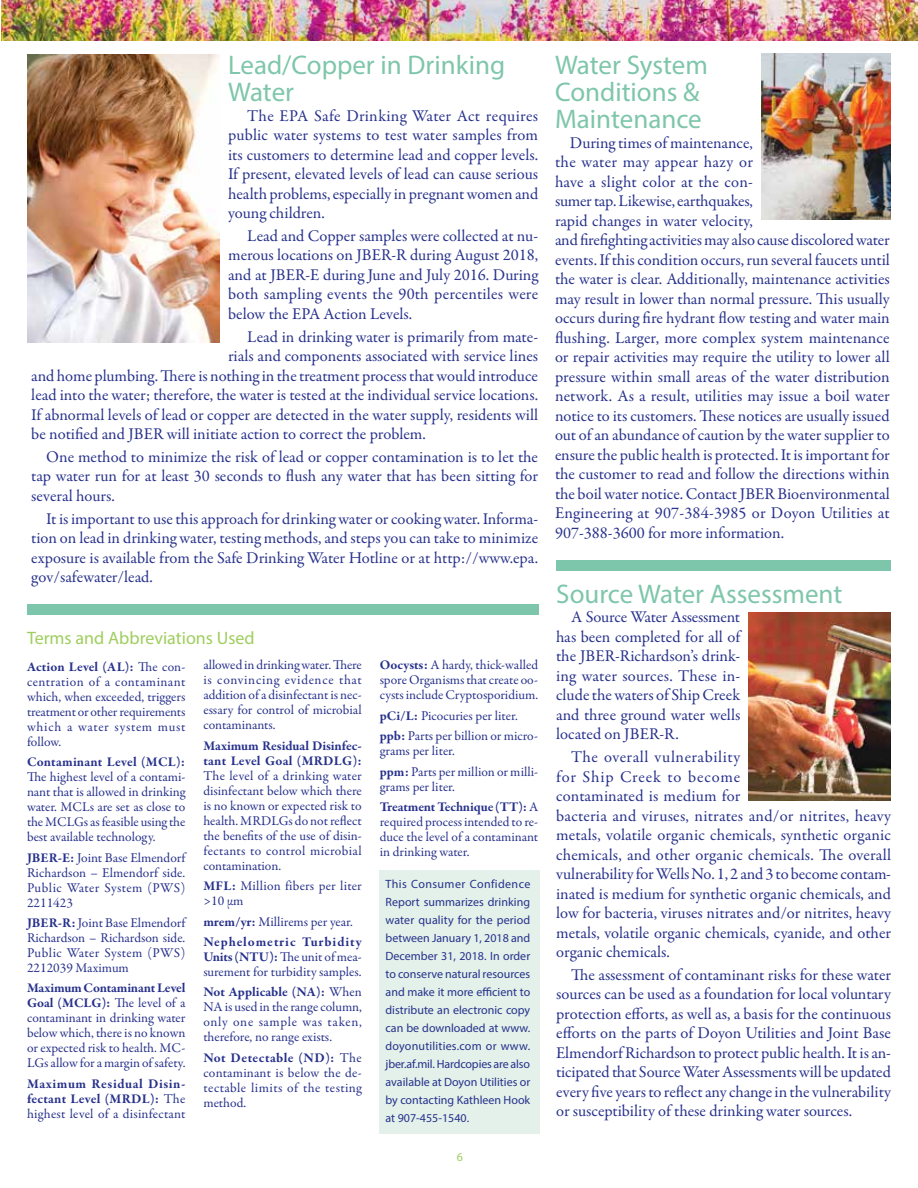
<style>
.page{position:relative;width:918px;height:1188px;background:#fff}
.page>*{position:absolute;margin:0;border:0;box-sizing:border-box;transform-origin:0 0}
.t1{font:27px/27px "Myriad Pro";color:#7ec6ab}
.t2{font:18px "Myriad Pro";color:#9fce5e}
.t3{font:16.5px/19.5px "Garamond Premr Pro";color:#27318b;text-align:justify}
.t4{font:13.5px/15px "Garamond Premr Pro";color:#27318b;text-align:justify}
.t5{font:700 13.5px/15px "Garamond Premr Pro";letter-spacing:.015em;color:#27318b;text-align:justify}
.t6{font:700 13.5px/20.4px "Garamond Premr Pro";letter-spacing:.065em;color:#27318b}
.t7{font:700 13.5px/20.4px "Garamond Premr Pro";letter-spacing:-.015em;color:#27318b}
.t8{font:12px/18px "Myriad Pro";color:#27318b;text-align:justify}
.t9{font:12px "Myriad Pro";color:#9fce5e}
.s1{font-weight:700}
.s2{font-weight:400}
</style>
<div class="page">
<div style="left:380px;top:870px;width:160px;height:264px;background:#e3f1ea"></div>
<div style="left:556px;top:560px;width:335px;height:11px;background:#7ec6ab"></div>
<div style="left:27px;top:604px;width:511px;height:10px;background:#7ec6ab"></div>
<img style="left:27px;top:54px;width:192px;height:289px">
<img style="left:749px;top:613px;width:142px;height:188px">
<img style="left:762px;top:54px;width:129px;height:166px">
<img style="left:1px;top:0;width:917px;height:40px">
<h1 class="t1" style="left:228px;top:51px;width:279px">Lead/Copper in Drinking<br>Water</h1>
<p class="t3" style="left:228px;top:106px;width:312px;text-indent:19px">The EPA Safe Drinking Water Act requires public water systems to test water samples from its customers to determine lead and copper levels.<br>If present, elevated levels of lead can cause serious health problems, especially in pregnant women and young children.</p>
<p class="t3" style="left:228px;top:226px;width:312px;text-indent:19px">Lead and Copper samples were collected at nu&shy;merous locations on JBER-R during August 2018, and at JBER-E during June and July 2016. During both sampling events the 90th percentiles were below the EPA Action Levels.</p>
<p class="t3" style="left:247px;top:327px;width:292px">Lead in drinking water is primarily from mate-</p>
<p class="t3" style="left:228px;top:347px;width:312px">rials and components associated with service lines</p>
<p class="t3" style="left:31px;top:366px;width:508px">and home plumbing. There is nothing in the treatment process that would introduce</p>
<p class="t3" style="left:31px;top:386px;width:508px">lead into the water; therefore, the water is tested at the individual service locations.</p>
<p class="t3" style="left:31px;top:405px;width:508px">If abnormal levels of lead or copper are detected in the water supply, residents will</p>
<p class="t3" style="left:31px;top:425px;width:396px">be notified and JBER will initiate action to correct the problem.</p>
<p class="t3" style="left:31px;top:447px;width:508px;text-indent:15px">One method to minimize the risk of lead or copper contamination is to let the tap water run for at least 30 seconds to flush any water that has been sitting for several hours.</p>
<p class="t3" style="left:31px;top:509px;width:508px;text-indent:15px">It is important to use this approach for drinking water or cooking water. Informa&shy;tion on lead in drinking water, testing methods, and steps you can take to minimize exposure is available from the Safe Drinking Water Hotline or at http://www.epa. gov/safewater/lead.</p>
<p class="t2" style="left:27px;top:627px;width:229px">Terms and Abbreviations Used</p>
<p class="t4" style="left:27px;top:659px;width:160px"><span class="s1">Action Level (AL):</span> The con&shy;centration of a contaminant which, when exceeded, triggers treatment or other requirements which a water system must follow.</p>
<p class="t5" style="left:27px;top:755px;width:160px">Contaminant Level (MCL):</p>
<p class="t4" style="left:27px;top:770px;width:160px">The highest level of a contami&shy;nant that is allowed in drinking water. MCLs are set as close to the MCLGs as feasible using the best available technology.</p>
<p class="t4" style="left:27px;top:850px;width:160px"><span class="s1">JBER-E:</span> Joint Base Elmendorf Richardson – Elmendorf side.<br>Public Water System (PWS)<br>2211423</p>
<p class="t4" style="left:27px;top:915px;width:160px"><span class="s1">JBER-R:</span> Joint Base Elmendorf Richardson – Richardson side.<br>Public Water System (PWS)<br>2212039 Maximum</p>
<p class="t4" style="left:27px;top:981px;width:160px"><span class="s1">Maximum Contaminant Level Goal (MCLG):</span> The level of a contaminant in drinking water below which, there is no known or expected risk to health. MC-LGs allow for a margin of safety.</p>
<p class="t5" style="left:27px;top:1076px;width:160px">Maximum Residual Disin&shy;fectant Level (MRDL): <span class="s2">The highest level of a disinfectant</span></p>
<p class="t4" style="left:203px;top:658px;width:160px">allowed in drinking water. There is convincing evidence that addition of a disinfectant is nec&shy;essary for control of microbial contaminants.</p>
<p class="t5" style="left:203px;top:738px;width:160px">Maximum Residual Disinfec&shy;tant Level Goal (MRDLG):</p>
<p class="t4" style="left:203px;top:768px;width:160px">The level of a drinking water disinfectant below which there is no known or expected risk to health. MRDLGs do not reflect the benefits of the use of disin&shy;fectants to control microbial contamination.</p>
<p class="t4" style="left:203px;top:879px;width:160px"><span class="s1">MFL:</span> Million fibers per liter &gt;10 µm</p>
<p class="t6" style="left:203px;top:911px;width:160px">mrem/yr: <span class="s2">Millirems per year.<br></span>Nephelometric Turbidity</p>
<p class="t4" style="left:203px;top:950px;width:160px"><span class="s1">Units (NTU):</span> The unit of mea&shy;surement for turbidity samples.</p>
<p class="t4" style="left:203px;top:985px;width:160px"><span class="s1">Not Applicable (NA):</span> When NA is used in the range column, only one sample was taken, therefore, no range exists.</p>
<p class="t4" style="left:203px;top:1050px;width:160px"><span class="s1">Not Detectable (ND):</span> The contaminant is below the de&shy;tectable limits of the testing method.</p>
<p class="t4" style="left:380px;top:658px;width:160px"><span class="s1">Oocysts:</span> A hardy, thick-walled spore Organisms that create oo&shy;cysts include Cryptosporidium.</p>
<p class="t4" style="left:380px;top:706px;width:160px;line-height:20.4px"><span class="s1">pCi/L:</span> Picocuries per liter. <span class="s1">ppb:</span> Parts per billion or micro-</p>
<p class="t4" style="left:380px;top:741px;width:160px;line-height:20.4px">grams per liter.<br><span class="s1">ppm:</span> Parts per million or milli-</p>
<p class="t7" style="left:380px;top:776px;width:160px"><span class="s2">grams per liter.<br></span>Treatment Technique (TT): <span class="s2">A</span></p>
<p class="t4" style="left:380px;top:815px;width:160px">required process intended to re&shy;duce the level of a contaminant in drinking water.</p>
<p class="t8" style="left:386px;top:875px;width:146px">This Consumer Confidence Report summarizes drinking water quality for the period between January 1, 2018 and December 31, 2018. In order to conserve natural resources and make it more efficient to distribute an electronic copy can be downloaded at www. doyonutilities.com or www. jber.af.mil. Hardcopies are also available at Doyon Utilities or by contacting Kathleen Hook at 907-455-1540.</p>
<p class="t9" style="left:457px;top:1150px;width:8px">6</p>
<h1 class="t1" style="left:555px;top:51px;width:154px">Water System<br>Conditions &amp;<br>Maintenance</h1>
<p class="t3" style="left:555px;top:133px;width:336px;text-align:left;text-indent:15px">During times of maintenance,<br>the water may appear hazy or<br>have a slight color at the con-<br>sumer tap. Likewise, earthquakes,<br>rapid changes in water velocity,<br>and firefighting activities may also cause discolored water events. If this condition occurs, run several faucets until the water is clear. Additionally, maintenance activities may result in lower than normal pressure. This usually occurs during fire hydrant flow testing and water main flushing. Larger, more complex system maintenance or repair activities may require the utility to lower all pressure within small areas of the water distribution network. As a result, utilities may issue a boil water notice to its customers. These notices are usually issued out of an abundance of caution by the water supplier to ensure the public health is protected. It is important for the customer to read and follow the directions within the boil water notice. Contact JBER Bioenvironmental Engineering at 907-384-3985 or Doyon Utilities at 907-388-3600 for more information.</p>
<h1 class="t1" style="left:556px;top:580px;width:288px">Source Water Assessment</h1>
<p class="t3" style="left:556px;top:608px;width:186px;text-indent:15px">A Source Water Assessment has been completed for all of the JBER-Richardson’s drink&shy;ing water sources. These in&shy;clude the waters of Ship Creek and three ground water wells located on JBER-R.</p>
<p class="t3" style="left:556px;top:748px;width:336px;text-align:left;text-indent:15px">The overall vulnerability<br>for Ship Creek to become<br>contaminated is medium for<br>bacteria and viruses, nitrates and/or nitrites, heavy metals, volatile organic chemicals, synthetic organic chemicals, and other organic chemicals. The overall vulnerability for Wells No. 1, 2 and 3 to become contam&shy;inated is medium for synthetic organic chemicals, and low for bacteria, viruses nitrates and/or nitrites, heavy metals, volatile organic chemicals, cyanide, and other organic chemicals.</p>
<p class="t3" style="left:556px;top:965px;width:336px;text-indent:15px">The assessment of contaminant risks for these water sources can be used as a foundation for local voluntary protection efforts, as well as, a basis for the continuous efforts on the parts of Doyon Utilities and Joint Base Elmendorf Richardson to protect public health. It is an&shy;ticipated that Source Water Assessments will be updated every five years to reflect any change in the vulnerability or susceptibility of these drinking water sources.</p>
</div>
